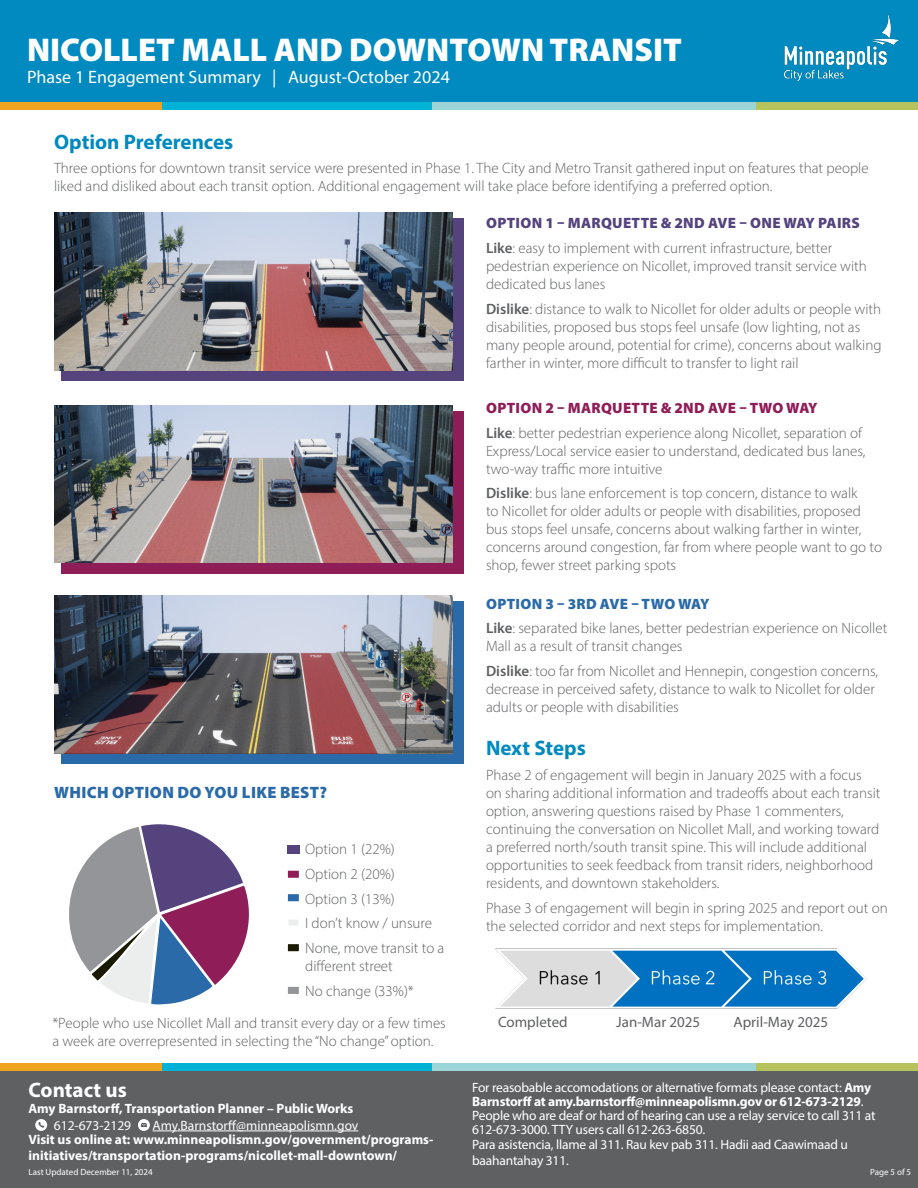
<style>
.page{position:relative;width:918px;height:1188px;background:#fff}
.page>*{position:absolute;margin:0;border:0;box-sizing:border-box;transform-origin:0 0}
.t1{font:900 33px "Myriad Pro";color:#fff}
.t2{font:700 21px "Myriad Pro";color:#008ac0}
.t3{font:700 21px "Myriad Pro";color:#fff}
.st{font:18px "Myriad Pro";color:#fff}
.t4{font:900 16.5px "Myriad Pro";letter-spacing:.02em;color:#2a6aa9}
.bdy{font:300 15px/18px "Myriad Pro";color:#5f6062}
.t5{font:900 15px "Myriad Pro";letter-spacing:.02em;color:#55437e}
.bdy_overview{font:15px "Myriad Pro";color:#5f6062}
.t6{font:900 15px "Myriad Pro";letter-spacing:.02em;color:#8f1d58}
.t7{font:900 15px "Myriad Pro";letter-spacing:.02em;color:#2a6aa9}
.t8{font:13.5px/14.2px "Myriad Pro";letter-spacing:-.015em;color:#fff}
.t9{font:700 13.5px/16.2px "Myriad Pro";color:#fff}
.t10{font:9px "Myriad Pro";color:#fff}
.s1{font-weight:600}
.s2{font-weight:700}
</style>
<div class="page">
<div style="left:62px;top:602px;width:402px;height:162px;background:#2a6aa9"></div>
<div style="left:62px;top:411px;width:402px;height:162px;background:#8f1d58"></div>
<div style="left:62px;top:219px;width:402px;height:162px;background:#55437e"></div>
<img style="left:54px;top:213px;width:399px;height:158px">
<img style="left:54px;top:405px;width:399px;height:158px">
<img style="left:54px;top:596px;width:399px;height:157px">
<img style="left:495px;top:948px;width:372px;height:61px">
<div style="left:0;top:0;width:918px;height:106px;background:#008ac0"></div>
<img style="left:785px;top:14px;width:113px;height:66px">
<div style="left:0;top:103px;width:162px;height:7px;background:#eea420"></div>
<div style="left:162px;top:103px;width:270px;height:7px;background:#00b2d5"></div>
<div style="left:432px;top:103px;width:324px;height:7px;background:#9bd5d7"></div>
<div style="left:756px;top:103px;width:162px;height:7px;background:#b6c35c"></div>
<svg style="left:69px;top:824px;width:180px;height:181px"></svg>
<div style="left:287px;top:845px;width:13px;height:9px;background:#55437e"></div>
<div style="left:286px;top:869px;width:14px;height:10px;background:#8f1d58;border:2px solid #fff"></div>
<div style="left:286px;top:893px;width:14px;height:10px;background:#2a6aa9;border:2px solid #fff"></div>
<div style="left:286px;top:917px;width:15px;height:11px;background:#eceded;border:3px solid #fff"></div>
<div style="left:286px;top:943px;width:14px;height:10px;background:#191a00;border:2px solid #fff"></div>
<div style="left:286px;top:985px;width:14px;height:10px;background:#939598;border:2px solid #fff"></div>
<div style="left:0;top:1066px;width:918px;height:122px;background:#5f6062"></div>
<hr style="left:153px;top:1131px;width:205px;height:1px;background:#fff">
<svg style="left:35px;top:1119px;width:12px;height:12px"></svg>
<svg style="left:138px;top:1119px;width:12px;height:12px"></svg>
<div style="left:0;top:1064px;width:162px;height:7px;background:#eea420"></div>
<div style="left:162px;top:1064px;width:270px;height:7px;background:#00b2d5"></div>
<div style="left:432px;top:1064px;width:324px;height:7px;background:#9bd5d7"></div>
<div style="left:756px;top:1064px;width:162px;height:7px;background:#b6c35c"></div>
<p class="t1" style="left:27px;top:28px;width:656px">NICOLLET MALL AND DOWNTOWN TRANSIT</p>
<p class="st" style="left:27px;top:65px;width:424px">Phase 1 Engagement Summary | August-October 2024</p>
<p class="t2" style="left:54px;top:128px;width:181px">Option Preferences</p>
<p class="bdy" style="left:54px;top:159px;width:816px">Three options for downtown transit service were presented in Phase 1. The City and Metro Transit gathered input on features that people liked and disliked about each transit option. Additional engagement will take place before identifying a preferred option.</p>
<p class="t5" style="left:486px;top:213px;width:375px">OPTION 1 – MARQUETTE &amp; 2ND AVE – ONE WAY PAIRS</p>
<p class="bdy" style="left:486px;top:239px;width:382px"><span class="s1">Like</span>: easy to implement with current infrastructure, better pedestrian experience on Nicollet, improved transit service with dedicated bus lanes</p>
<p class="bdy" style="left:486px;top:300px;width:397px"><span class="s1">Dislike</span>: distance to walk to Nicollet for older adults or people with disabilities, proposed bus stops feel unsafe (low lighting, not as many people around, potential for crime), concerns about walking farther in winter, more difficult to transfer to light rail</p>
<p class="t6" style="left:486px;top:398px;width:333px">OPTION 2 – MARQUETTE &amp; 2ND AVE – TWO WAY</p>
<p class="bdy" style="left:486px;top:423px;width:381px"><span class="s1">Like</span>: better pedestrian experience along Nicollet, separation of<br>Express/Local service easier to understand, dedicated bus lanes, two-way traffic more intuitive</p>
<p class="bdy" style="left:486px;top:484px;width:398px"><span class="s1">Dislike</span>: bus lane enforcement is top concern, distance to walk<br>to Nicollet for older adults or people with disabilities, proposed bus stops feel unsafe, concerns about walking farther in winter, concerns around congestion, far from where people want to go to shop, fewer street parking spots</p>
<p class="t7" style="left:486px;top:593px;width:225px">OPTION 3 – 3RD AVE – TWO WAY</p>
<p class="bdy" style="left:486px;top:619px;width:403px"><span class="s1">Like</span>: separated bike lanes, better pedestrian experience on Nicollet<br>Mall as a result of transit changes</p>
<p class="bdy" style="left:486px;top:662px;width:394px"><span class="s1">Dislike</span>: too far from Nicollet and Hennepin, congestion concerns, decrease in perceived safety, distance to walk to Nicollet for older adults or people with disabilities</p>
<p class="t2" style="left:486px;top:734px;width:101px">Next Steps</p>
<p class="bdy" style="left:486px;top:766px;width:396px">Phase 2 of engagement will begin in January 2025 with a focus on sharing additional information and tradeoffs about each transit option, answering questions raised by Phase 1 commenters, continuing the conversation on Nicollet Mall, and working toward a preferred north/south transit spine. This will include additional opportunities to seek feedback from transit riders, neighborhood residents, and downtown stakeholders.</p>
<p class="bdy" style="left:486px;top:898px;width:403px">Phase 3 of engagement will begin in spring 2025 and report out on the selected corridor and next steps for implementation.</p>
<p class="t4" style="left:54px;top:782px;width:274px">WHICH OPTION DO YOU LIKE BEST?</p>
<p class="bdy" style="left:305px;top:840px;width:91px">Option 1 (22%)</p>
<p class="bdy" style="left:305px;top:865px;width:91px">Option 2 (20%)</p>
<p class="bdy" style="left:305px;top:889px;width:91px">Option 3 (13%)</p>
<p class="bdy" style="left:305px;top:914px;width:128px">I don’t know / unsure</p>
<p class="bdy" style="left:305px;top:939px;width:141px">None, move transit to a different street</p>
<p class="bdy" style="left:305px;top:982px;width:110px">No change (33%)*</p>
<p class="bdy" style="left:52px;top:1014px;width:395px">*People who use Nicollet Mall and transit every day or a few times a week are overrepresented in selecting the “No change” option.</p>
<p class="t3" style="left:28px;top:1076px;width:100px">Contact us</p>
<p class="t9" style="left:28px;top:1100px;width:327px">Amy Barnstorff, Transportation Planner – Public Works</p>
<p class="t8" style="left:54px;top:1118px;width:79px">612-673-2129</p>
<p class="t8" style="left:153px;top:1118px;width:207px">Amy.Barnstorff@minneapolismn.gov</p>
<p class="t9" style="left:28px;top:1131px;width:407px">Visit us online at: www.minneapolismn.gov/government/programs&shy;initiatives/transportation-programs/nicollet-mall-downtown/</p>
<p class="bdy_overview" style="left:498px;top:1012px;width:71px">Completed</p>
<p class="bdy_overview" style="left:616px;top:1012px;width:85px">Jan-Mar 2025</p>
<p class="bdy_overview" style="left:734px;top:1012px;width:96px">April-May 2025</p>
<p class="t8" style="left:472px;top:1080px;width:405px">For reasobable accomodations or alternative formats please contact: <span class="s2">Amy Barnstorff at amy.barnstorff@minneapolismn.gov or 612-673-2129</span>.<br>People who are deaf or hard of hearing can use a relay service to call 311 at 612-673-3000. TTY users call 612-263-6850.<br>Para asistencia, llame al 311. Rau kev pab 311. Hadii aad Caawimaad u</p>
<p class="t8" style="left:472px;top:1153px;width:98px">baahantahay 311.</p>
<p class="t10" style="left:29px;top:1167px;width:126px">Last Updated December 11, 2024</p>
<p class="t10" style="left:870px;top:1167px;width:42px">Page 5 of 5</p>
</div>
